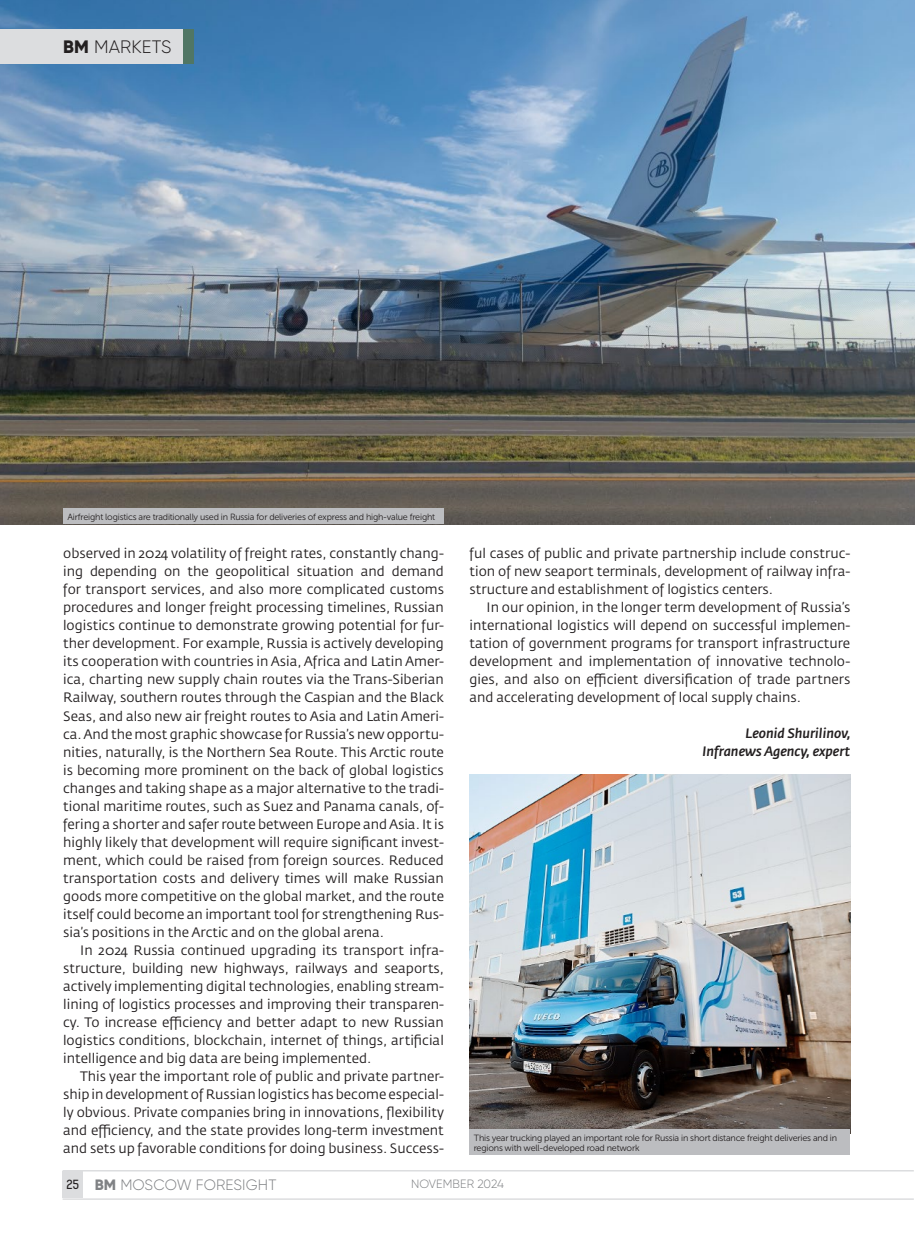
<style>
.page{position:relative;width:915px;height:1234px;background:#fff}
.page>*{position:absolute;margin:0;border:0;box-sizing:border-box;transform-origin:0 0}
.t1{font:300 18px "Gilroy";letter-spacing:.01em;color:#231f20}
.t2{font:300 15px "Gilroy";letter-spacing:.01em;color:#808285}
.t3{font:13.5px/18px "Fedra Sans Pro";color:#231f20;text-align:justify}
.t4{font:italic 500 13.5px/18px "Fedra Sans Pro";color:#231f20;text-align:right}
.t5{font:300 12px "Gilroy";letter-spacing:.01em;color:#808285}
.t6{font:9px/10.5px "Museo Sans Cyrl 300";letter-spacing:-.02em;color:#231f20}
.s1{font-weight:800}
.s2{font-family:"Kelson Sans";font-weight:400;font-size:12px;color:#231f20}
</style>
<div class="page">
<img style="left:0;top:0;width:914px;height:524px">
<div style="left:0;top:30px;width:188px;height:34px;background:#dcdddf"></div>
<div style="left:183px;top:30px;width:10px;height:34px;background:#507664"></div>
<img style="left:469px;top:774px;width:381px;height:355px">
<div style="left:63px;top:508px;width:381px;height:16px;background:#bcbdc0"></div>
<div style="left:469px;top:1129px;width:381px;height:25px;background:#bcbdc0"></div>
<hr style="left:63px;top:1169px;width:850px;height:2px;background:#dcdddf">
<hr style="left:63px;top:1197px;width:850px;height:2px;background:#dcdddf">
<div style="left:63px;top:1171px;width:20px;height:26px;background:#dcdddf"></div>
<h1 class="t1" style="left:63px;top:36px;width:110px"><span class="s1">BM</span> MARKETS</h1>
<p class="t6" style="left:67px;top:511px;width:369px">Airfreight logistics are traditionally used in Russia for deliveries of express and high-value freight</p>
<p class="t3" style="left:63px;top:544px;width:382px">observed in 2024 volatility of freight rates, constantly chang&shy;ing depending on the geopolitical situation and demand for transport services, and also more complicated customs procedures and longer freight processing timelines, Russian logistics continue to demonstrate growing potential for fur&shy;ther development. For example, Russia is actively developing its cooperation with countries in Asia, Africa and Latin Amer&shy;ica, charting new supply chain routes via the Trans-Siberian Railway, southern routes through the Caspian and the Black Seas, and also new air freight routes to Asia and Latin Ameri&shy;ca. And the most graphic showcase for Russia’s new opportu&shy;nities, naturally, is the Northern Sea Route. This Arctic route is becoming more prominent on the back of global logistics changes and taking shape as a major alternative to the tradi&shy;tional maritime routes, such as Suez and Panama canals, of&shy;fering a shorter and safer route between Europe and Asia. It is highly likely that development will require significant invest&shy;ment, which could be raised from foreign sources. Reduced transportation costs and delivery times will make Russian goods more competitive on the global market, and the route itself could become an important tool for strengthening Rus&shy;sia’s positions in the Arctic and on the global arena.</p>
<p class="t3" style="left:63px;top:940px;width:382px;text-indent:17px">In 2024 Russia continued upgrading its transport infra&shy;structure, building new highways, railways and seaports, actively implementing digital technologies, enabling stream&shy;lining of logistics processes and improving their transparen&shy;cy. To increase efficiency and better adapt to new Russian logistics conditions, blockchain, internet of things, artificial intelligence and big data are being implemented.</p>
<p class="t3" style="left:63px;top:1066px;width:382px;text-indent:17px">This year the important role of public and private partner&shy;ship in development of Russian logistics has become especial&shy;ly obvious. Private companies bring in innovations, flexibility and efficiency, and the state provides long-term investment and sets up favorable conditions for doing business. Success-</p>
<p class="t3" style="left:469px;top:544px;width:382px">ful cases of public and private partnership include construc&shy;tion of new seaport terminals, development of railway infra&shy;structure and establishment of logistics centers.</p>
<p class="t3" style="left:469px;top:598px;width:382px;text-indent:17px">In our opinion, in the longer term development of Russia’s international logistics will depend on successful implemen&shy;tation of government programs for transport infrastructure development and implementation of innovative technolo&shy;gies, and also on efficient diversification of trade partners and accelerating development of local supply chains.</p>
<p class="t4" style="left:702px;top:724px;width:150px">Leonid Shurilinov,<br>Infranews Agency, expert</p>
<p class="t6" style="left:473px;top:1131px;width:365px">This year trucking played an important role for Russia in short distance freight deliveries and in regions with well-developed road network</p>
<p class="t2" style="left:66px;top:1174px;width:211px"><span class="s2">25</span> <span class="s1">BM</span> MOSCOW FORESIGHT</p>
<p class="t5" style="left:411px;top:1176px;width:94px">NOVEMBER 2024</p>
</div>
